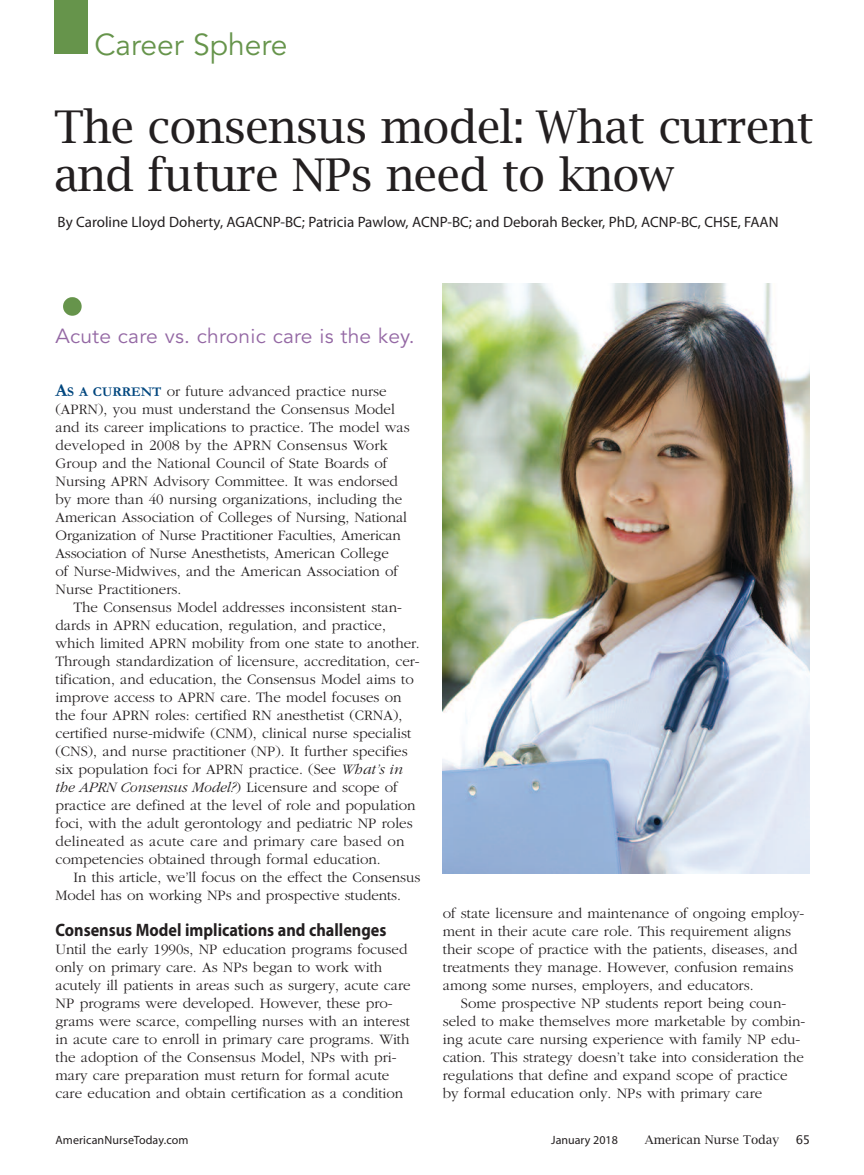
<style>
.page{position:relative;width:864px;height:1175px;background:#fff}
.page>*{position:absolute;margin:0;border:0;box-sizing:border-box;transform-origin:0 0}
.t1{font:45px/48px "Lucida Bright";letter-spacing:-.02em;color:#231f20}
.t2{font:30px "Avenir";color:#66944b}
.t3{font:20.4px "Avenir";letter-spacing:.01em;color:#9468a4}
.t4{font:700 18px "Myriad Pro";color:#231f20;scale:.9 1}
.t5{font:300 15px/18px "Garamond";color:#231f20}
.t6{font:15px "Myriad Pro";color:#231f20}
.t7{font:12px "Myriad Pro";letter-spacing:.01em;color:#231f20}
.t8{font:12px "Lucida Bright";color:#231f20}
.t9{font:12px "Lucida Grande";color:#231f20}
.s1{font-weight:700;font-size:18px;color:#00467e}
.s2{font-weight:700;font-size:13.5px;color:#00467e}
.s3{font-style:italic}
</style>
<div class="page">
<div style="left:54px;top:0;width:34px;height:54px;background:#66944b"></div>
<img style="left:443px;top:284px;width:367px;height:589px">
<h2 class="t2" style="left:95px;top:27px;width:195px">Career Sphere</h2>
<h1 class="t1" style="left:54px;top:103px;width:761px">The consensus model: What current and future NPs need to know</h1>
<p class="t6" style="left:57px;top:216px;width:723px">By Caroline Lloyd Doherty, AGACNP-BC; Patricia Pawlow, ACNP-BC; and Deborah Becker, PhD, ACNP-BC, CHSE, FAAN</p>
<h3 class="t3" style="left:55px;top:324px;width:361px"><sup>•</sup>Acute care vs. chronic care is the key.</h3>
<p class="t5" style="left:56px;top:382px;width:356px"><span class="s1">A</span><span class="s2">S A CURRENT</span> or future advanced practice nurse (APRN), you must understand the Consensus Model and its career implications to practice. The model was developed in 2008 by the APRN Consensus Work Group and the National Council of State Boards of Nursing APRN Advisory Committee. It was endorsed by more than 40 nursing organizations, including the American Association of Colleges of Nursing, National Organization of Nurse Practitioner Faculties, American Association of Nurse Anesthetists, American College<br>of Nurse-Midwives, and the American Association of Nurse Practitioners.</p>
<p class="t5" style="left:56px;top:598px;width:366px;text-indent:18px">The Consensus Model addresses inconsistent stan&shy;dards in APRN education, regulation, and practice, which limited APRN mobility from one state to another.<br>Through standardization of licensure, accreditation, cer&shy;tification, and education, the Consensus Model aims to improve access to APRN care. The model focuses on the four APRN roles: certified RN anesthetist (CRNA), certified nurse-midwife (CNM), clinical nurse specialist (CNS), and nurse practitioner (NP). It further specifies six population foci for APRN practice. (See <span class="s3">What’s in the APRN Consensus Model?</span>) Licensure and scope of practice are defined at the level of role and population foci, with the adult gerontology and pediatric NP roles delineated as acute care and primary care based on competencies obtained through formal education.</p>
<p class="t5" style="left:56px;top:868px;width:366px;text-indent:18px">In this article, we’ll focus on the effect the Consensus<br>Model has on working NPs and prospective students.</p>
<p class="t4" style="left:56px;top:923px;width:369px">Consensus Model implications and challenges</p>
<p class="t5" style="left:56px;top:940px;width:357px">Until the early 1990s, NP education programs focused only on primary care. As NPs began to work with acutely ill patients in areas such as surgery, acute care NP programs were developed. However, these pro&shy;grams were scarce, compelling nurses with an interest in acute care to enroll in primary care programs. With the adoption of the Consensus Model, NPs with pri&shy;mary care preparation must return for formal acute care education and obtain certification as a condition</p>
<p class="t5" style="left:443px;top:904px;width:363px">of state licensure and maintenance of ongoing employ&shy;ment in their acute care role. This requirement aligns their scope of practice with the patients, diseases, and treatments they manage. However, confusion remains among some nurses, employers, and educators.</p>
<p class="t5" style="left:443px;top:994px;width:364px;text-indent:18px">Some prospective NP students report being coun&shy;seled to make themselves more marketable by combin&shy;ing acute care nursing experience with family NP edu&shy;cation. This strategy doesn’t take into consideration the regulations that define and expand scope of practice by formal education only. NPs with primary care</p>
<p class="t7" style="left:56px;top:1135px;width:135px">AmericanNurseToday.com</p>
<p class="t7" style="left:551px;top:1135px;width:68px">January 2018</p>
<p class="t8" style="left:645px;top:1132px;width:136px">American Nurse Today</p>
<p class="t9" style="left:796px;top:1132px;width:16px">65</p>
</div>
